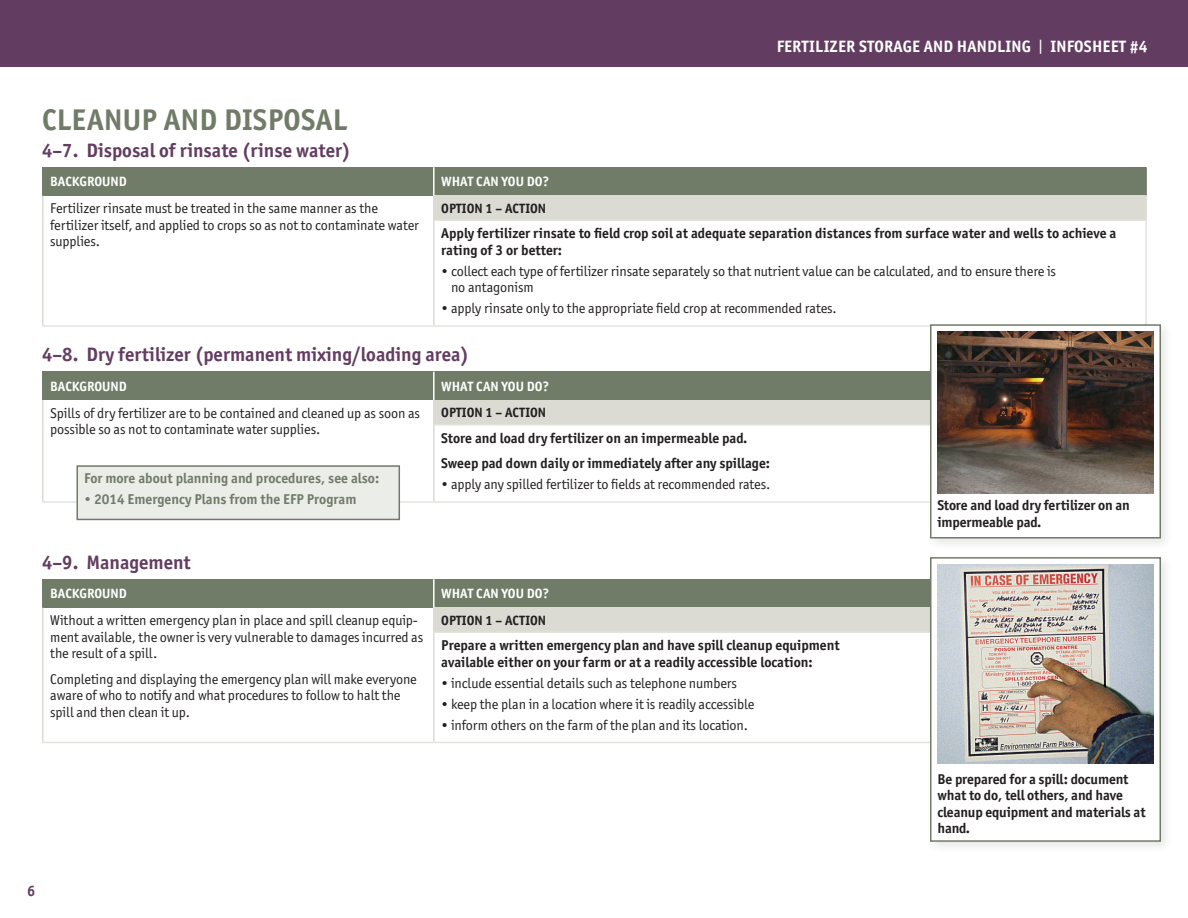
<style>
.page{position:relative;width:1188px;height:918px;background:#fff}
.page>*{position:absolute;margin:0;border:0;box-sizing:border-box;transform-origin:0 0}
.t1{font:700 30px "Officina Sans ITC Pro";letter-spacing:.01em;color:#707b68}
.t2{font:700 19.5px "Officina Sans ITC Pro";color:#633d61}
.t3{font:700 16.5px "Officina Sans ITC Pro";letter-spacing:.01em;color:#fff}
.t4{font:700 15px "Officina Sans ITC Pro";color:#633d61}
.t5{font:14.25px/16.5px "Officina Sans ITC Pro";letter-spacing:-.01em;color:#231f20}
.t6{font:700 14.25px/16.5px "Officina Sans ITC Pro";color:#231f20}
.t7{font:700 14.25px "Officina Sans ITC Pro";color:#707b68}
.t8{font:700 13.5px "Officina Sans ITC Pro";color:#fff}
.t9{font:700 13.5px "Officina Sans ITC Pro";color:#231f20}
.s1{font-weight:400}
</style>
<div class="page">
<div style="left:0;top:0;width:1188px;height:68px;background:#633d61"></div>
<div style="left:43px;top:167px;width:391px;height:28px;background:#707b68"></div>
<div style="left:434px;top:167px;width:712px;height:28px;background:#707b68"></div>
<div style="left:434px;top:195px;width:712px;height:25px;background:#dbdbd4"></div>
<hr style="left:1145px;top:167px;width:2px;height:28px;background:#707b68">
<hr style="left:42px;top:195px;width:2px;height:25px;background:#dbdbd4">
<hr style="left:42px;top:220px;width:2px;height:105px;background:#dbdbd4">
<hr style="left:433px;top:195px;width:2px;height:25px;background:#dbdbd4">
<hr style="left:1145px;top:195px;width:2px;height:25px;background:#dbdbd4">
<hr style="left:42px;top:325px;width:392px;height:2px;background:#e3e3de">
<hr style="left:433px;top:220px;width:2px;height:105px;background:#dbdbd4">
<hr style="left:435px;top:220px;width:712px;height:1px;background:#e3e3de">
<hr style="left:1145px;top:221px;width:2px;height:104px;background:#e3e3de">
<hr style="left:434px;top:325px;width:713px;height:2px;background:#e3e3de">
<hr style="left:42px;top:167px;width:2px;height:28px;background:#707b68">
<hr style="left:433px;top:167px;width:2px;height:28px;background:#fff">
<div style="left:43px;top:372px;width:391px;height:28px;background:#707b68"></div>
<div style="left:434px;top:372px;width:712px;height:28px;background:#707b68"></div>
<div style="left:434px;top:400px;width:712px;height:25px;background:#dbdbd4"></div>
<hr style="left:42px;top:400px;width:2px;height:25px;background:#dbdbd4">
<hr style="left:42px;top:425px;width:2px;height:76px;background:#dbdbd4">
<hr style="left:433px;top:400px;width:2px;height:25px;background:#dbdbd4">
<hr style="left:42px;top:501px;width:392px;height:2px;background:#e3e3de">
<hr style="left:42px;top:372px;width:2px;height:28px;background:#707b68">
<hr style="left:435px;top:424px;width:712px;height:2px;background:#e3e3de">
<hr style="left:434px;top:501px;width:713px;height:2px;background:#e3e3de">
<hr style="left:433px;top:425px;width:2px;height:76px;background:#dbdbd4">
<hr style="left:433px;top:372px;width:2px;height:28px;background:#fff">
<div style="left:43px;top:579px;width:391px;height:28px;background:#707b68"></div>
<div style="left:434px;top:579px;width:712px;height:28px;background:#707b68"></div>
<div style="left:434px;top:607px;width:712px;height:25px;background:#dbdbd4"></div>
<hr style="left:42px;top:607px;width:2px;height:25px;background:#dbdbd4">
<hr style="left:42px;top:632px;width:2px;height:110px;background:#dbdbd4">
<hr style="left:433px;top:607px;width:2px;height:25px;background:#dbdbd4">
<hr style="left:42px;top:742px;width:392px;height:1px;background:#e3e3de">
<hr style="left:433px;top:632px;width:2px;height:110px;background:#dbdbd4">
<hr style="left:435px;top:632px;width:712px;height:1px;background:#e3e3de">
<hr style="left:434px;top:742px;width:713px;height:1px;background:#e3e3de">
<hr style="left:42px;top:579px;width:2px;height:28px;background:#707b68">
<hr style="left:433px;top:579px;width:2px;height:28px;background:#fff">
<div style="left:926px;top:553px;width:248px;height:302px;background:#231f20;opacity:.1"></div>
<div style="left:930px;top:557px;width:231px;height:285px;background:#fff;border:2px solid #707b68"></div>
<img style="left:938px;top:565px;width:216px;height:198px">
<div style="left:926px;top:321px;width:248px;height:230px;background:#231f20;opacity:.1"></div>
<div style="left:930px;top:324px;width:231px;height:214px;background:#fff;border:2px solid #707b68"></div>
<img style="left:938px;top:332px;width:216px;height:162px">
<div style="left:77px;top:466px;width:322px;height:53px;background:#ebede9"></div>
<div style="left:76px;top:465px;width:324px;height:55px;border:2px solid #707b68"></div>
<p class="t3" style="left:777px;top:37px;width:372px">FERTILIZER STORAGE AND HANDLING <span class="s1">|</span> INFOSHEET #4</p>
<h1 class="t1" style="left:42px;top:101px;width:307px">CLEANUP AND DISPOSAL</h1>
<h2 class="t2" style="left:42px;top:138px;width:310px">4–7. Disposal of rinsate (rinse water)</h2>
<p class="t8" style="left:50px;top:173px;width:78px">BACKGROUND</p>
<p class="t8" style="left:441px;top:173px;width:109px">WHAT CAN YOU DO?</p>
<p class="t5" style="left:50px;top:200px;width:370px">Fertilizer rinsate must be treated in the same manner as the fertilizer itself, and applied to crops so as not to contaminate water supplies.</p>
<p class="t9" style="left:441px;top:200px;width:106px">OPTION 1 – ACTION</p>
<p class="t6" style="left:441px;top:225px;width:677px">Apply fertilizer rinsate to field crop soil at adequate separation distances from surface water and wells to achieve a rating of 3 or better:</p>
<p class="t5" style="left:451px;top:262px;width:607px;text-indent:-10px">• collect each type of fertilizer rinsate separately so that nutrient value can be calculated, and to ensure there is no antagonism</p>
<p class="t5" style="left:441px;top:300px;width:397px">• apply rinsate only to the appropriate field crop at recommended rates.</p>
<h2 class="t2" style="left:42px;top:342px;width:429px">4–8. Dry fertilizer (permanent mixing/loading area)</h2>
<p class="t8" style="left:50px;top:378px;width:78px">BACKGROUND</p>
<p class="t8" style="left:441px;top:378px;width:109px">WHAT CAN YOU DO?</p>
<p class="t5" style="left:50px;top:405px;width:371px">Spills of dry fertilizer are to be contained and cleaned up as soon as possible so as not to contaminate water supplies.</p>
<p class="t9" style="left:441px;top:404px;width:106px">OPTION 1 – ACTION</p>
<p class="t6" style="left:441px;top:425px;width:330px;line-height:25.5px">Store and load dry fertilizer on an impermeable pad.<br>Sweep pad down daily or immediately after any spillage:</p>
<p class="t5" style="left:441px;top:476px;width:331px">• apply any spilled fertilizer to fields at recommended rates.</p>
<p class="t7" style="left:84px;top:469px;width:297px">For more about planning and procedures, see also:</p>
<p class="t7" style="left:84px;top:490px;width:274px">• 2014 Emergency Plans from the EFP Program</p>
<p class="t6" style="left:938px;top:497px;width:194px">Store and load dry fertilizer on an impermeable pad.</p>
<h2 class="t2" style="left:42px;top:550px;width:150px">4–9. Management</h2>
<p class="t8" style="left:50px;top:585px;width:78px">BACKGROUND</p>
<p class="t8" style="left:441px;top:585px;width:109px">WHAT CAN YOU DO?</p>
<p class="t5" style="left:50px;top:612px;width:375px">Without a written emergency plan in place and spill cleanup equip&shy;ment available, the owner is very vulnerable to damages incurred as the result of a spill.</p>
<p class="t5" style="left:50px;top:671px;width:368px">Completing and displaying the emergency plan will make everyone aware of who to notify and what procedures to follow to halt the spill and then clean it up.</p>
<p class="t9" style="left:441px;top:612px;width:106px">OPTION 1 – ACTION</p>
<p class="t6" style="left:441px;top:637px;width:400px">Prepare a written emergency plan and have spill cleanup equipment available either on your farm or at a readily accessible location:</p>
<p class="t5" style="left:441px;top:674px;width:297px">• include essential details such as telephone numbers</p>
<p class="t5" style="left:441px;top:695px;width:315px">• keep the plan in a location where it is readily accessible</p>
<p class="t5" style="left:441px;top:716px;width:308px">• inform others on the farm of the plan and its location.</p>
<p class="t6" style="left:938px;top:771px;width:210px">Be prepared for a spill: document what to do, tell others, and have cleanup equipment and materials at hand.</p>
<p class="t4" style="left:27px;top:882px;width:10px">6</p>
</div>
